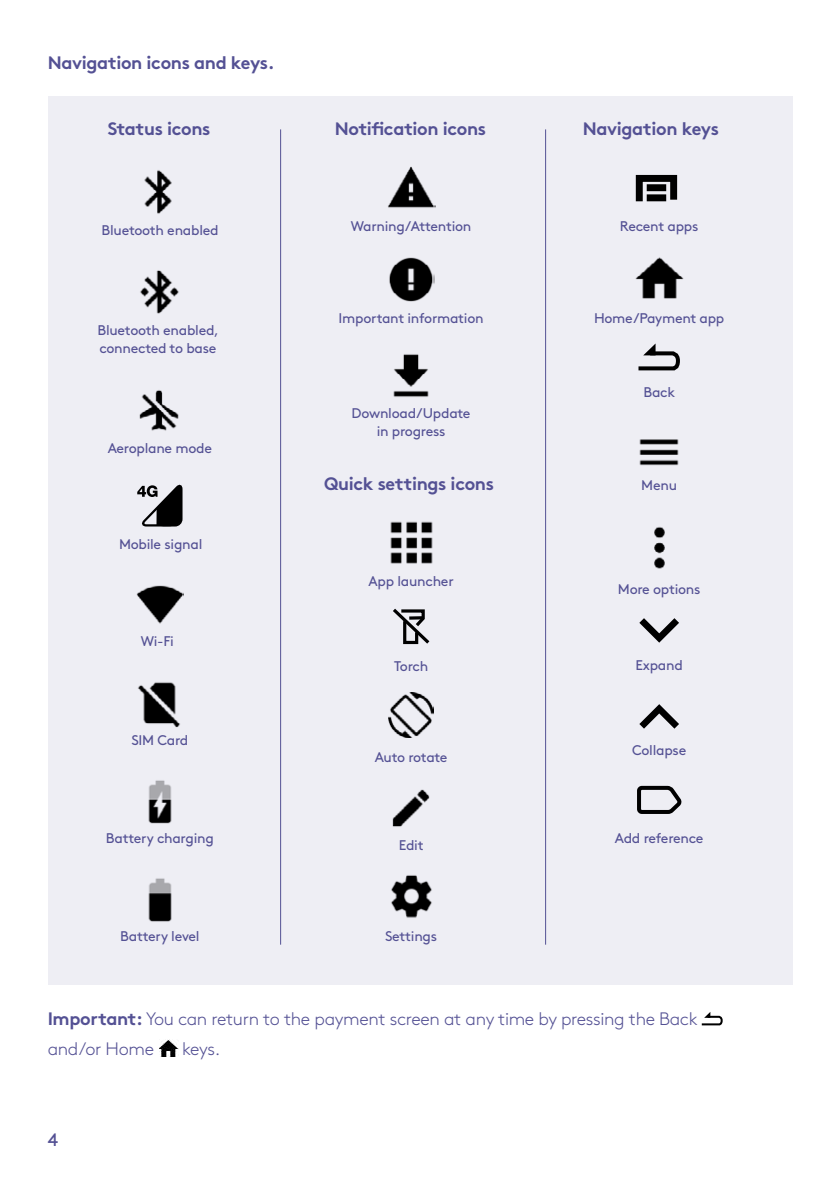
<style>
.page{position:relative;width:840px;height:1191px;background:#fff}
.page>*{position:absolute;margin:0;border:0;box-sizing:border-box;transform-origin:0 0}
.Body{font:700 18px "Brown";letter-spacing:-.02em;color:#545194}
.Body-2{font:300 18px/30px "Brown";letter-spacing:-.02em;color:#545194}
.t1{font:18px "Brown";color:#545194}
.Icons{font:14px/18px "Brown";letter-spacing:-.02em;color:#545194}
.s1{font-weight:700}
</style>
<div class="page">
<div style="left:48px;top:96px;width:743px;height:888px;background:#eeeef4"></div>
<img style="left:144px;top:170px;width:28px;height:44px">
<img style="left:140px;top:270px;width:39px;height:44px">
<img style="left:139px;top:390px;width:40px;height:41px">
<svg style="left:137px;top:484px;width:46px;height:43px"></svg>
<img style="left:136px;top:585px;width:47px;height:39px">
<img style="left:138px;top:682px;width:42px;height:46px">
<img style="left:148px;top:878px;width:24px;height:44px">
<img style="left:148px;top:780px;width:24px;height:44px">
<img style="left:388px;top:166px;width:48px;height:42px">
<img style="left:389px;top:257px;width:45px;height:45px">
<img style="left:390px;top:521px;width:43px;height:43px">
<svg style="left:393px;top:608px;width:37px;height:37px"></svg>
<img style="left:388px;top:693px;width:45px;height:44px">
<img style="left:392px;top:789px;width:38px;height:38px">
<img style="left:391px;top:875px;width:41px;height:43px">
<img style="left:393px;top:354px;width:36px;height:43px">
<svg style="left:637px;top:785px;width:45px;height:29px"></svg>
<svg style="left:639px;top:704px;width:39px;height:24px"></svg>
<svg style="left:639px;top:618px;width:39px;height:24px"></svg>
<img style="left:654px;top:526px;width:11px;height:43px">
<img style="left:639px;top:439px;width:40px;height:27px">
<svg style="left:638px;top:343px;width:42px;height:28px"></svg>
<img style="left:635px;top:257px;width:49px;height:42px">
<svg style="left:635px;top:174px;width:43px;height:28px"></svg>
<div style="left:646px;top:184px;width:19px;height:7px;background:#000"></div>
<div style="left:646px;top:194px;width:19px;height:7px;background:#000"></div>
<hr style="left:280px;top:129px;width:1px;height:815px;background:#545194">
<hr style="left:545px;top:129px;width:1px;height:815px;background:#545194">
<svg style="left:701px;top:1012px;width:22px;height:14px"></svg>
<img style="left:160px;top:1039px;width:19px;height:17px">
<p class="Body" style="left:48px;top:49px;width:228px">Navigation icons and keys.</p>
<p class="Body" style="left:108px;top:114px;width:104px">Status icons</p>
<p class="Icons" style="left:102px;top:220px;width:118px">Bluetooth enabled</p>
<p class="Icons" style="left:97px;top:320px;width:123px">Bluetooth enabled, connected to base</p>
<p class="Icons" style="left:108px;top:438px;width:106px">Aeroplane mode</p>
<p class="Icons" style="left:119px;top:534px;width:85px">Mobile signal</p>
<p class="Icons" style="left:141px;top:630px;width:35px">Wi-Fi</p>
<p class="Icons" style="left:131px;top:729px;width:58px">SIM Card</p>
<p class="Icons" style="left:106px;top:828px;width:109px">Battery charging</p>
<p class="Icons" style="left:120px;top:926px;width:81px">Battery level</p>
<p class="Body" style="left:334px;top:114px;width:153px">Notification icons</p>
<p class="Icons" style="left:350px;top:216px;width:122px">Warning/Attention</p>
<p class="Icons" style="left:338px;top:307px;width:146px">Important information</p>
<p class="Icons" style="left:351px;top:403px;width:120px;text-align:center">Download/Update in progress</p>
<p class="Body" style="left:324px;top:469px;width:171px">Quick settings icons</p>
<p class="Icons" style="left:368px;top:571px;width:86px">App launcher</p>
<p class="Icons" style="left:394px;top:656px;width:36px">Torch</p>
<p class="Icons" style="left:374px;top:747px;width:74px">Auto rotate</p>
<p class="Icons" style="left:398px;top:834px;width:26px">Edit</p>
<p class="Icons" style="left:385px;top:926px;width:54px">Settings</p>
<p class="Body" style="left:582px;top:114px;width:138px">Navigation keys</p>
<p class="Icons" style="left:619px;top:216px;width:80px">Recent apps</p>
<p class="Icons" style="left:593px;top:307px;width:132px">Home/Payment app</p>
<p class="Icons" style="left:643px;top:382px;width:33px">Back</p>
<p class="Icons" style="left:641px;top:475px;width:37px">Menu</p>
<p class="Icons" style="left:617px;top:578px;width:84px">More options</p>
<p class="Icons" style="left:635px;top:655px;width:49px">Expand</p>
<p class="Icons" style="left:631px;top:739px;width:56px">Collapse</p>
<p class="Icons" style="left:614px;top:828px;width:90px">Add reference</p>
<p class="Body-2" style="left:48px;top:1003px;width:651px"><span class="s1">Important:</span> You can return to the payment screen at any time by pressing the Back and/or Home</p>
<p class="Body-2" style="left:182px;top:1033px;width:40px">keys.</p>
<p class="t1" style="left:48px;top:1125px;width:12px">4</p>
</div>
